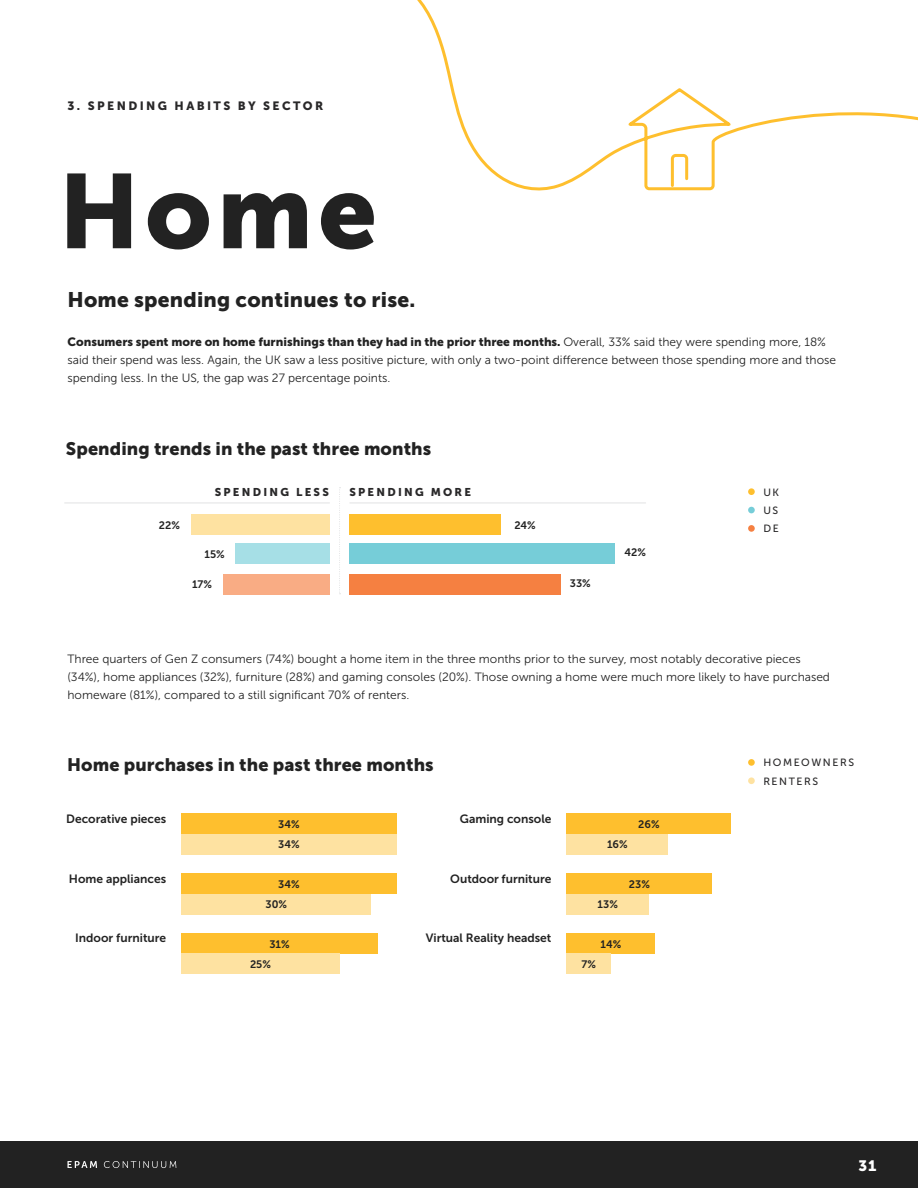
<style>
.page{position:relative;width:918px;height:1188px;background:#fff}
.page>*{position:absolute;margin:0;border:0;box-sizing:border-box;transform-origin:0 0}
.super_giant_header_L{font:104.55px "Museo Sans 900";color:#222}
.subhead_1_LK{font:21px "Museo Sans 900";letter-spacing:.01em;color:#222}
.subhead_2_LK{font:18px "Museo Sans 900";letter-spacing:.005em;color:#222}
.t1{font:15px "Museo Sans 900";color:#fff}
.body_smaller_LK{font:12px/18px "Museo Sans 300";color:#222}
.chart_labels_flush_r{font:12px "Museo Sans 700";color:#222}
.section_all_caps_LK{font:12px "Museo Sans 900";letter-spacing:.2em;color:#292829}
.section_all_caps_LK-2{font:11.25px "Museo Sans 900";letter-spacing:.2em;color:#292829}
.chart_numbers{font:10.8px "Museo Sans 700";color:#222}
.section_all_caps_LK-3{font:10.5px "Museo Sans 500";letter-spacing:.15em;color:#292829}
.s1{font-family:"Museo Sans 900"}
</style>
<div class="page">
<svg style="left:417px;top:0;width:501px;height:191px"></svg>
<svg style="left:669px;top:152px;width:21px;height:37px"></svg>
<hr style="left:350px;top:503px;width:296px;height:1px;background:#e1e2e3">
<hr style="left:65px;top:503px;width:265px;height:1px;background:#e1e2e3">
<div style="left:181px;top:814px;width:216px;height:20px;background:#febf2e"></div>
<div style="left:181px;top:834px;width:216px;height:20px;background:#fee2a1"></div>
<div style="left:748px;top:759px;width:7px;height:7px;background:#febf2e;border-radius:50%"></div>
<div style="left:748px;top:777px;width:7px;height:7px;background:#fee2a1;border-radius:50%"></div>
<div style="left:567px;top:933px;width:88px;height:21px;background:#febf2e"></div>
<div style="left:567px;top:954px;width:44px;height:20px;background:#fee2a1"></div>
<div style="left:567px;top:874px;width:145px;height:20px;background:#febf2e"></div>
<div style="left:567px;top:894px;width:82px;height:20px;background:#fee2a1"></div>
<div style="left:567px;top:814px;width:164px;height:20px;background:#febf2e"></div>
<div style="left:567px;top:834px;width:101px;height:20px;background:#fee2a1"></div>
<div style="left:181px;top:933px;width:197px;height:21px;background:#febf2e"></div>
<div style="left:181px;top:954px;width:159px;height:20px;background:#fee2a1"></div>
<div style="left:181px;top:874px;width:216px;height:20px;background:#febf2e"></div>
<div style="left:181px;top:894px;width:190px;height:20px;background:#fee2a1"></div>
<svg style="left:339px;top:487px;width:2px;height:107px"></svg>
<div style="left:235px;top:544px;width:95px;height:20px;background:#a6dfe6"></div>
<div style="left:223px;top:574px;width:107px;height:20px;background:#f9ac84"></div>
<div style="left:192px;top:515px;width:138px;height:20px;background:#fee2a1"></div>
<div style="left:349px;top:515px;width:152px;height:20px;background:#febf2e"></div>
<div style="left:349px;top:544px;width:266px;height:20px;background:#76cdd8"></div>
<div style="left:349px;top:574px;width:212px;height:20px;background:#f58041"></div>
<div style="left:748px;top:488px;width:7px;height:7px;background:#febf2e;border-radius:50%"></div>
<div style="left:748px;top:507px;width:7px;height:6px;background:#76cdd8;border-radius:50%"></div>
<div style="left:748px;top:525px;width:7px;height:7px;background:#f58041;border-radius:50%"></div>
<div style="left:0;top:1141px;width:918px;height:47px;background:#222"></div>
<svg style="left:104px;top:1161px;width:72px;height:7px"></svg>
<svg style="left:67px;top:1161px;width:30px;height:7px"></svg>
<p class="section_all_caps_LK" style="left:68px;top:99px;width:257px">3. SPENDING HABITS BY SECTOR</p>
<p class="super_giant_header_L" style="left:58px;top:152px;width:320px">Home</p>
<p class="subhead_1_LK" style="left:68px;top:288px;width:349px">Home spending continues to rise.</p>
<p class="body_smaller_LK" style="left:68px;top:333px;width:770px"><span class="s1">Consumers spent more on home furnishings than they had in the prior three months.</span> Overall, 33% said they were spending more, 18% said their spend was less. Again, the UK saw a less positive picture, with only a two-point difference between those spending more and those spending less. In the US, the gap was 27 percentage points.</p>
<p class="subhead_2_LK" style="left:66px;top:438px;width:367px">Spending trends in the past three months</p>
<p class="chart_numbers" style="left:159px;top:519px;width:23px">22%</p>
<p class="section_all_caps_LK-2" style="left:215px;top:485px;width:116px">SPENDING LESS</p>
<p class="section_all_caps_LK-2" style="left:349px;top:485px;width:123px">SPENDING MORE</p>
<p class="chart_numbers" style="left:514px;top:519px;width:23px">24%</p>
<p class="section_all_caps_LK-3" style="left:763px;top:486px;width:17px">UK</p>
<p class="section_all_caps_LK-3" style="left:763px;top:505px;width:16px">US</p>
<p class="section_all_caps_LK-3" style="left:763px;top:523px;width:17px">DE</p>
<p class="chart_numbers" style="left:204px;top:548px;width:22px">15%</p>
<p class="chart_numbers" style="left:192px;top:578px;width:21px">17%</p>
<p class="chart_numbers" style="left:570px;top:577px;width:22px">33%</p>
<p class="chart_numbers" style="left:625px;top:546px;width:23px">42%</p>
<p class="body_smaller_LK" style="left:68px;top:650px;width:764px">Three quarters of Gen Z consumers (74%) bought a home item in the three months prior to the survey, most notably decorative pieces (34%), home appliances (32%), furniture (28%) and gaming consoles (20%). Those owning a home were much more likely to have purchased homeware (81%), compared to a still significant 70% of renters.</p>
<p class="subhead_2_LK" style="left:67px;top:755px;width:368px">Home purchases in the past three months</p>
<p class="section_all_caps_LK-3" style="left:763px;top:757px;width:92px">HOMEOWNERS</p>
<p class="section_all_caps_LK-3" style="left:763px;top:775px;width:56px">RENTERS</p>
<p class="chart_labels_flush_r" style="left:66px;top:812px;width:101px">Decorative pieces</p>
<p class="chart_numbers" style="left:278px;top:818px;width:23px">34%</p>
<p class="chart_numbers" style="left:278px;top:839px;width:23px">34%</p>
<p class="chart_labels_flush_r" style="left:460px;top:812px;width:93px">Gaming console</p>
<p class="chart_numbers" style="left:638px;top:818px;width:23px">26%</p>
<p class="chart_numbers" style="left:607px;top:839px;width:22px">16%</p>
<p class="chart_labels_flush_r" style="left:69px;top:872px;width:99px">Home appliances</p>
<p class="chart_numbers" style="left:278px;top:878px;width:23px">34%</p>
<p class="chart_numbers" style="left:266px;top:898px;width:23px">30%</p>
<p class="chart_labels_flush_r" style="left:450px;top:872px;width:103px">Outdoor furniture</p>
<p class="chart_numbers" style="left:598px;top:898px;width:22px">13%</p>
<p class="chart_numbers" style="left:629px;top:878px;width:23px">23%</p>
<p class="chart_labels_flush_r" style="left:75px;top:932px;width:92px">Indoor furniture</p>
<p class="chart_numbers" style="left:269px;top:938px;width:22px">31%</p>
<p class="chart_numbers" style="left:250px;top:958px;width:22px">25%</p>
<p class="chart_labels_flush_r" style="left:426px;top:932px;width:127px">Virtual Reality headset</p>
<p class="chart_numbers" style="left:601px;top:938px;width:22px">14%</p>
<p class="chart_numbers" style="left:582px;top:958px;width:16px">7%</p>
<p class="t1" style="left:859px;top:1157px;width:19px">31</p>
</div>
